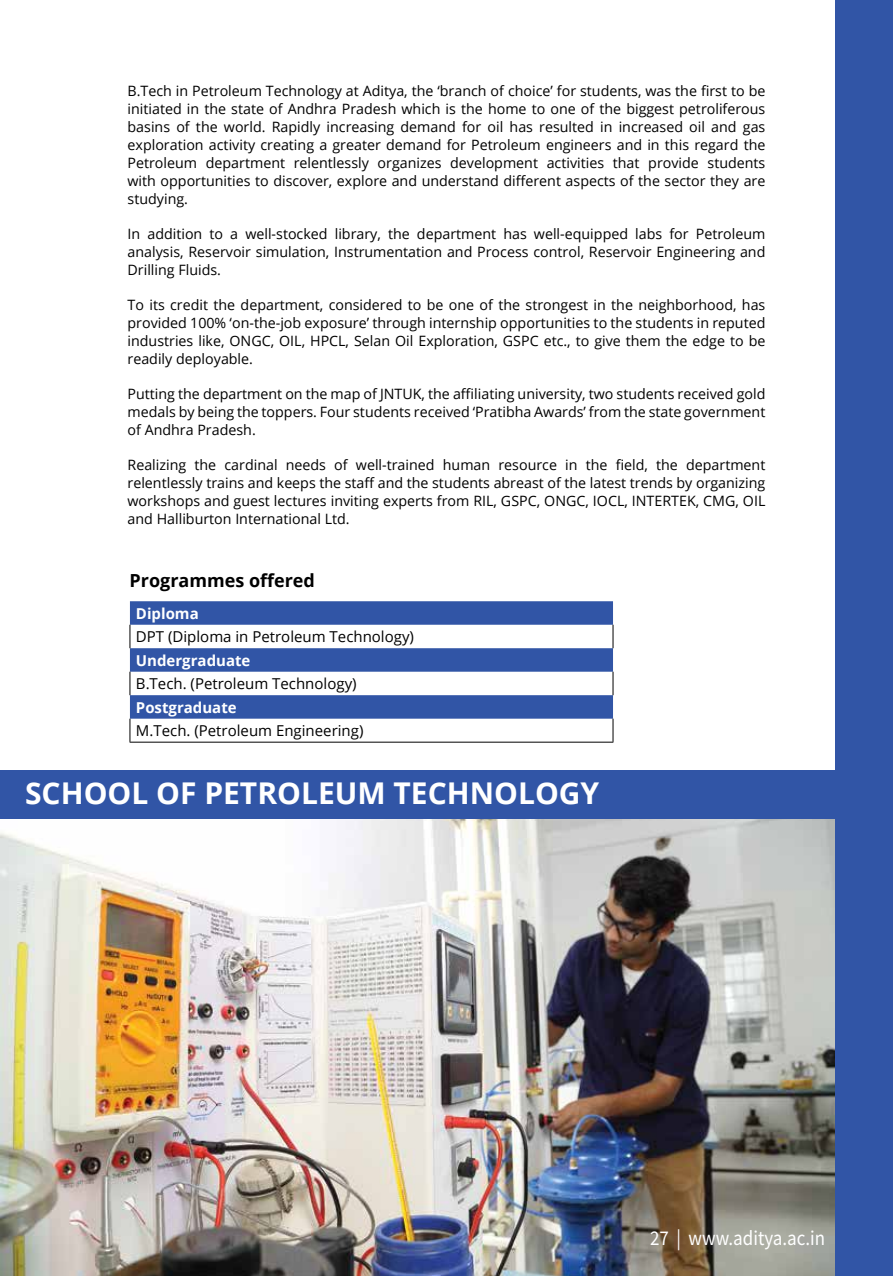
<style>
.page{position:relative;width:893px;height:1276px;background:#fff}
.page>*{position:absolute;margin:0;border:0;box-sizing:border-box;transform-origin:0 0}
.t1{font:700 30px "Open Sans";color:#fff}
.t2{font:21px "Source Sans Pro";color:#fff;scale:.9 1}
.t3{font:700 18px "Open Sans";color:#000}
.t4{font:15px "Open Sans";color:#000}
.t5{font:700 15px "Open Sans";color:#fff}
.t6{font:14.25px/18px "Open Sans";color:#000;text-align:justify}
</style>
<div class="page">
<img style="left:0;top:771px;width:835px;height:505px">
<svg style="left:130px;top:601px;width:483px;height:117px;fill:#3155a6"></svg>
<svg style="left:130px;top:625px;width:1px;height:23px"></svg>
<svg style="left:613px;top:625px;width:1px;height:23px"></svg>
<svg style="left:130px;top:671px;width:1px;height:24px"></svg>
<svg style="left:613px;top:671px;width:1px;height:24px"></svg>
<svg style="left:130px;top:718px;width:1px;height:24px"></svg>
<svg style="left:613px;top:718px;width:1px;height:24px"></svg>
<hr style="left:130px;top:742px;width:483px;height:1px;background:#000">
<div style="left:1px;top:769px;width:892px;height:49px;background:#3155a6"></div>
<div style="left:835px;top:0;width:58px;height:1276px;background:#3155a6"></div>
<p class="t6" style="left:128px;top:81px;width:639px">B.Tech in Petroleum Technology at Aditya, the ‘branch of choice’ for students, was the first to be initiated in the state of Andhra Pradesh which is the home to one of the biggest petroliferous basins of the world. Rapidly increasing demand for oil has resulted in increased oil and gas exploration activity creating a greater demand for Petroleum engineers and in this regard the Petroleum department relentlessly organizes development activities that provide students with opportunities to discover, explore and understand different aspects of the sector they are studying.</p>
<p class="t6" style="left:128px;top:224px;width:639px">In addition to a well-stocked library, the department has well-equipped labs for Petroleum analysis, Reservoir simulation, Instrumentation and Process control, Reservoir Engineering and Drilling Fluids.</p>
<p class="t6" style="left:128px;top:295px;width:639px">To its credit the department, considered to be one of the strongest in the neighborhood, has provided 100% ‘on-the-job exposure’ through internship opportunities to the students in reputed industries like, ONGC, OIL, HPCL, Selan Oil Exploration, GSPC etc., to give them the edge to be readily deployable.</p>
<p class="t6" style="left:128px;top:384px;width:639px">Putting the department on the map of JNTUK, the affiliating university, two students received gold medals by being the toppers. Four students received ‘Pratibha Awards’ from the state government of Andhra Pradesh.</p>
<p class="t6" style="left:128px;top:455px;width:639px">Realizing the cardinal needs of well-trained human resource in the field, the department relentlessly trains and keeps the staff and the students abreast of the latest trends by organizing workshops and guest lectures inviting experts from RIL, GSPC, ONGC, IOCL, INTERTEK, CMG, OIL and Halliburton International Ltd.</p>
<p class="t3" style="left:130px;top:567px;width:187px">Programmes offered</p>
<p class="t5" style="left:136px;top:603px;width:64px">Diploma</p>
<p class="t4" style="left:136px;top:626px;width:280px">DPT (Diploma in Petroleum Technology)</p>
<p class="t5" style="left:136px;top:649px;width:116px">Undergraduate</p>
<p class="t4" style="left:136px;top:673px;width:222px">B.Tech. (Petroleum Technology)</p>
<p class="t5" style="left:136px;top:696px;width:102px">Postgraduate</p>
<p class="t4" style="left:136px;top:720px;width:229px">M.Tech. (Petroleum Engineering)</p>
<h1 class="t1" style="left:25px;top:772px;width:576px">SCHOOL OF PETROLEUM TECHNOLOGY</h1>
<h2 class="t2" style="left:650px;top:1224px;width:196px">27 | www.aditya.ac.in</h2>
</div>
